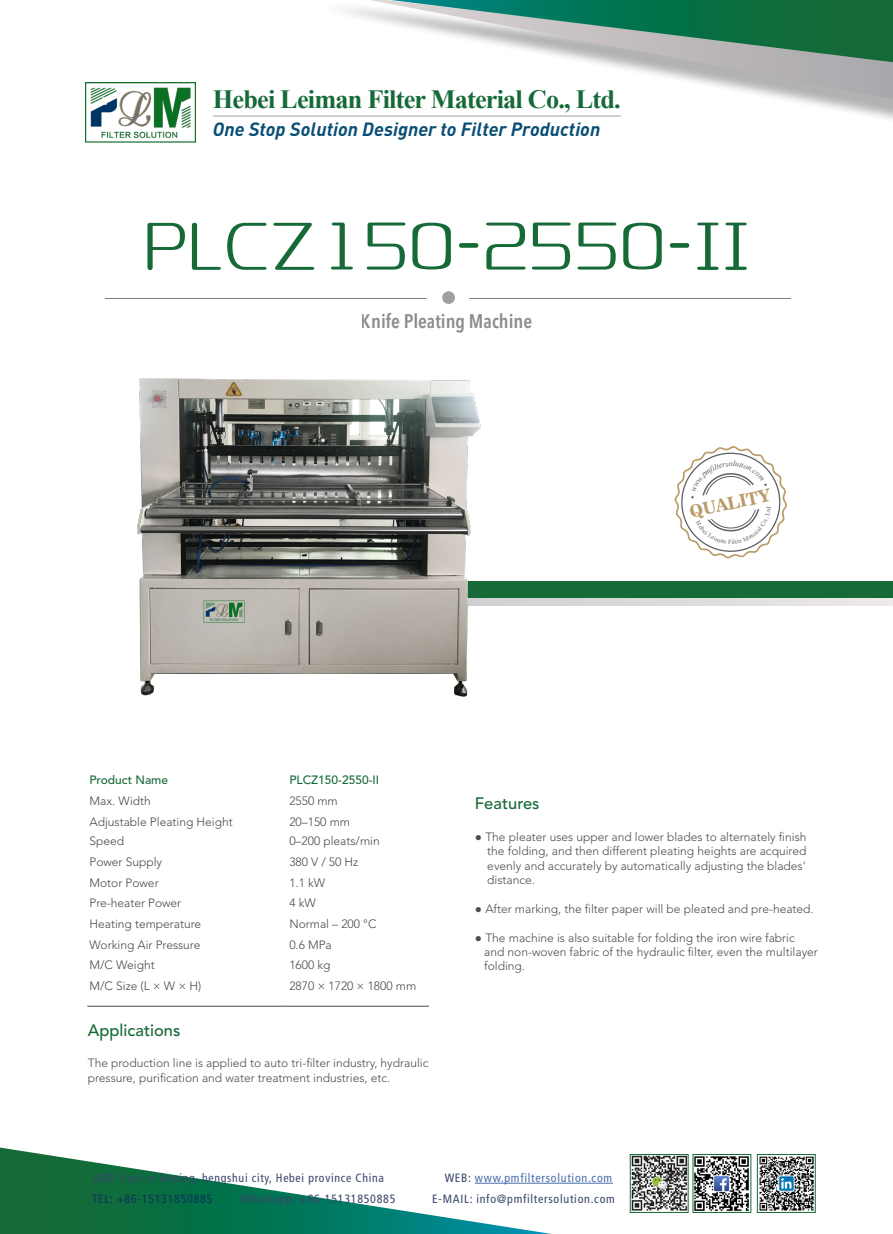
<style>
.page{position:relative;width:893px;height:1234px;background:#fff}
.page>*{position:absolute;margin:0;border:0;box-sizing:border-box;transform-origin:0 0}
.t1{font:57px "Dream Font Xiaoyu GB Light";color:#156a37}
.t2{font:700 26.25px "Times New Roman";letter-spacing:-.03em;color:#156a37}
.t3{font:600 condensed 19.5px "Avenir Next LT Pro";color:#3f3f41}
.t4{font:italic 700 18.9px "DIN";color:#094e75}
.t5{font:17.1px "News 706 BT Bold C";color:#b99c67}
.t6{font:500 16.5px "Avenir LT Std";color:#156a37}
.t7{font:300 12px/14.4px "Avenir LT Std";color:#4f4c4b}
.t8{font:300 12px "Avenir LT Std";color:#4c4948}
.t9{font:condensed 12px "Frutiger";letter-spacing:.06em;color:#39456b}
.t10{font:condensed 12px "Frutiger";letter-spacing:.06em;color:#466cab}
.t11{font:500 12px "Avenir LT Std";color:#156a37}
.t12{font:condensed 12px "Frutiger";letter-spacing:.06em;color:#0e325c}
.s1{font-family:"Arial";font-weight:400}
.s2{color:#39456b}
</style>
<div class="page">
<img style="left:85px;top:83px;width:111px;height:60px">
<hr style="left:213px;top:116px;width:408px;height:1px;background:#4c4948">
<div style="left:318px;top:0;width:575px;height:131px;background:#000;opacity:.75"></div>
<svg style="left:341px;top:64px;width:552px;height:47px"></svg>
<svg style="left:0;top:1147px;width:568px;height:86px"></svg>
<svg style="left:318px;top:0;width:575px;height:64px"></svg>
<img style="left:759px;top:1156px;width:54px;height:54px">
<div style="left:757px;top:1154px;width:58px;height:58px;border:1px solid #156a37"></div>
<img style="left:695px;top:1156px;width:54px;height:54px">
<div style="left:693px;top:1154px;width:58px;height:58px;border:1px solid #156a37"></div>
<img style="left:632px;top:1156px;width:54px;height:54px">
<div style="left:630px;top:1154px;width:58px;height:58px;border:1px solid #156a37"></div>
<hr style="left:475px;top:1182px;width:138px;height:1px;background:#466cab">
<svg style="left:481px;top:597px;width:412px;height:8px;background:#c5cdc8"></svg>
<div style="left:421px;top:581px;width:472px;height:16px;background:#156a37"></div>
<hr style="left:105px;top:298px;width:322px;height:1px;background:#000">
<hr style="left:469px;top:298px;width:322px;height:1px;background:#000">
<div style="left:442px;top:291px;width:13px;height:13px;background:#9fa0a0;border-radius:50%"></div>
<hr style="left:87px;top:1005px;width:200px;height:1px;background:#4c4948">
<hr style="left:287px;top:1005px;width:142px;height:1px;background:#4c4948">
<img style="left:137px;top:378px;width:344px;height:319px">
<svg style="left:674px;top:446px;width:113px;height:112px"></svg>
<h2 class="t2" style="left:213px;top:81px;width:409px">Hebei Leiman Filter Material Co., Ltd.</h2>
<h3 class="t4" style="left:213px;top:117px;width:389px">One Stop Solution Designer to Filter Production</h3>
<h1 class="t1" style="left:144px;top:213px;width:608px">PLCZ150-2550-II</h1>
<h3 class="t3" style="left:361px;top:309px;width:173px">Knife Pleating Machine</h3>
<h3 class="t5" style="left:688px;top:501px;width:84px;rotate:-12deg">QUALITY</h3>
<p class="t11" style="left:89px;top:772px;width:80px">Product Name</p>
<p class="t11" style="left:289px;top:772px;width:91px">PLCZ150-2550-II</p>
<p class="t8" style="left:89px;top:793px;width:63px">Max. Width</p>
<p class="t8" style="left:289px;top:793px;width:50px">2550 mm</p>
<p class="t8" style="left:89px;top:814px;width:145px">Adjustable Pleating Height</p>
<p class="t8" style="left:289px;top:814px;width:62px">20–150 mm</p>
<p class="t8" style="left:89px;top:833px;width:36px">Speed</p>
<p class="t8" style="left:289px;top:833px;width:92px">0–200 pleats/min</p>
<p class="t8" style="left:89px;top:854px;width:74px">Power Supply</p>
<p class="t8" style="left:289px;top:854px;width:71px">380 V / 50 Hz</p>
<p class="t8" style="left:89px;top:875px;width:71px">Motor Power</p>
<p class="t8" style="left:289px;top:875px;width:37px">1.1 kW</p>
<p class="t8" style="left:89px;top:896px;width:93px">Pre-heater Power</p>
<p class="t8" style="left:289px;top:896px;width:28px">4 kW</p>
<p class="t8" style="left:89px;top:916px;width:113px">Heating temperature</p>
<p class="t8" style="left:289px;top:916px;width:89px">Normal – 200 °C</p>
<p class="t8" style="left:89px;top:937px;width:112px">Working Air Pressure</p>
<p class="t8" style="left:289px;top:937px;width:44px">0.6 MPa</p>
<p class="t8" style="left:89px;top:958px;width:67px">M/C Weight</p>
<p class="t8" style="left:289px;top:958px;width:43px">1600 kg</p>
<p class="t8" style="left:89px;top:978px;width:113px">M/C Size (L × W × H)</p>
<p class="t8" style="left:289px;top:978px;width:128px">2870 × 1720 × 1800 mm</p>
<h3 class="t6" style="left:88px;top:1020px;width:94px">Applications</h3>
<p class="t7" style="left:88px;top:1055px;width:342px">The production line is applied to auto tri-filter industry, hydraulic pressure, purification and water treatment industries, etc.</p>
<h3 class="t6" style="left:475px;top:793px;width:66px">Features</h3>
<p class="t7" style="left:487px;top:829px;width:321px;text-align:justify;text-indent:-12px"><span class="s1">●</span> The pleater uses upper and lower blades to alternately finish the folding, and then different pleating heights are acquired evenly and accurately by automatically adjusting the blades' distance.</p>
<p class="t7" style="left:475px;top:901px;width:340px"><span class="s1">●</span> After marking, the filter paper will be pleated and pre-heated.</p>
<p class="t7" style="left:484px;top:930px;width:335px;text-indent:-9px"><span class="s1">●</span> The machine is also suitable for folding the iron wire fabric and non-woven fabric of the hydraulic filter, even the multilayer folding.</p>
<p class="t9" style="left:92px;top:1170px;width:293px">ADD: East of Anping, hengshui city, Hebei province China</p>
<p class="t10" style="left:445px;top:1170px;width:169px"><span class="s2">WEB:</span> www.pmfiltersolution.com</p>
<p class="t12" style="left:92px;top:1191px;width:122px">TEL: +86-15131850885</p>
<p class="t9" style="left:241px;top:1191px;width:156px">Whatsapp: +86-15131850885</p>
<p class="t9" style="left:432px;top:1191px;width:184px">E-MAIL: info@pmfiltersolution.com</p>
</div>
